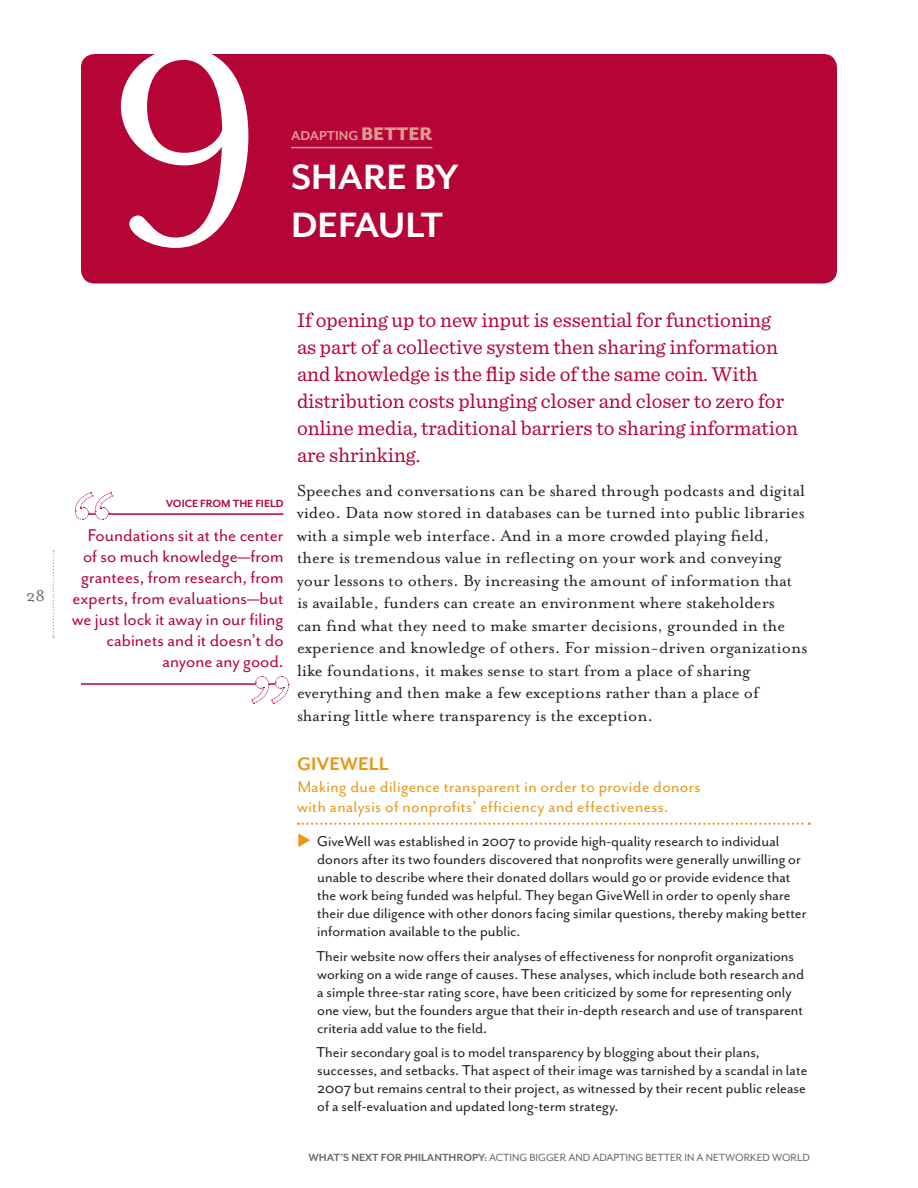
<style>
.page{position:relative;width:918px;height:1188px;background:#fff}
.page>*{position:absolute;margin:0;border:0;box-sizing:border-box;transform-origin:0 0}
.t1{font:315px "Mrs Eaves Roman";color:#fff}
.t2{font:700 40.5px/48.6px "Mr Eaves San OT";color:#fff}
.t3{font:21px/27px "Sentinel";color:#b50536}
.t4{font:700 21px "Mr Eaves San OT";color:#e89818}
.t5{font:19.5px/21px "Mr Eaves San OT";color:#b50536;text-align:right}
.t6{font:18.3px/22.5px "Mrs Eaves Roman";color:#231f20}
.t7{font:18px/19.5px "Mr Eaves San OT";letter-spacing:.02em;color:#e89818}
.t8{font:18px "Mrs Eaves Roman";color:#69696c}
.t9{font:16.5px/18px "Mr Eaves San OT";color:#231f20}
.t10{font:700 15px "Mr Eaves San OT";color:#de9994}
.t11{font:12px "Mr Eaves San OT";color:#69696c}
.t12{font:700 12px "Mr Eaves San OT";color:#b50536}
.s1{font-weight:800;font-size:21px}
.s2{font-weight:700}
</style>
<div class="page">
<svg style="left:52px;top:550px;width:2px;height:88px"></svg>
<div style="left:81px;top:54px;width:756px;height:230px;background:#b50536;border-radius:14px"></div>
<svg style="left:298px;top:823px;width:512px;height:2px"></svg>
<hr style="left:81px;top:513px;width:203px;height:2px;background:#b50536">
<hr style="left:81px;top:683px;width:203px;height:2px;background:#b50536">
<svg style="left:251px;top:676px;width:38px;height:28px"></svg>
<svg style="left:75px;top:492px;width:38px;height:28px"></svg>
<hr style="left:291px;top:147px;width:141px;height:1px;background:#de9994">
<p class="t8" style="left:26px;top:585px;width:20px">28</p>
<h1 class="t1" style="left:103px;top:-76px;width:167px">9</h1>
<p class="t10" style="left:291px;top:127px;width:143px">ADAPTING <span class="s1">BETTER</span></p>
<h2 class="t2" style="left:291px;top:152px;width:169px">SHARE BY<br>DEFAULT</h2>
<p class="t12" style="left:166px;top:496px;width:119px">VOICE FROM THE FIELD</p>
<p class="t5" style="left:72px;top:525px;width:213px">Foundations sit at the center of so much knowledge—from grantees, from research, from experts, from evaluations—but we just lock it away in our filing cabinets and it doesn’t do anyone any good.</p>
<p class="t3" style="left:297px;top:305px;width:502px">If opening up to new input is essential for functioning<br>as part of a collective system then sharing information and knowledge is the flip side of the same coin. With distribution costs plunging closer and closer to zero for online media, traditional barriers to sharing information are shrinking.</p>
<p class="t6" style="left:297px;top:479px;width:512px">Speeches and conversations can be shared through podcasts and digital video. Data now stored in databases can be turned into public libraries with a simple web interface. And in a more crowded playing field, there is tremendous value in reflecting on your work and conveying your lessons to others. By increasing the amount of information that is available, funders can create an environment where stakeholders<br>can find what they need to make smarter decisions, grounded in the experience and knowledge of others. For mission-driven organizations like foundations, it makes sense to start from a place of sharing everything and then make a few exceptions rather than a place of sharing little where transparency is the exception.</p>
<p class="t4" style="left:297px;top:752px;width:93px">GIVEWELL</p>
<p class="t7" style="left:297px;top:777px;width:405px">Making due diligence transparent in order to provide donors with analysis of nonprofits’ efficiency and effectiveness.</p>
<p class="t9" style="left:317px;top:832px;width:491px">GiveWell was established in 2007 to provide high-quality research to individual donors after its two founders discovered that nonprofits were generally unwilling or unable to describe where their donated dollars would go or provide evidence that the work being funded was helpful. They began GiveWell in order to openly share their due diligence with other donors facing similar questions, thereby making better information available to the public.</p>
<p class="t9" style="left:316px;top:947px;width:489px">Their website now offers their analyses of effectiveness for nonprofit organizations working on a wide range of causes. These analyses, which include both research and a simple three-star rating score, have been criticized by some for representing only one view, but the founders argue that their in-depth research and use of transparent criteria add value to the field.</p>
<p class="t9" style="left:316px;top:1044px;width:493px">Their secondary goal is to model transparency by blogging about their plans, successes, and setbacks. That aspect of their image was tarnished by a scandal in late 2007 but remains central to their project, as witnessed by their recent public release of a self-evaluation and updated long-term strategy.</p>
<p class="t11" style="left:308px;top:1151px;width:503px"><span class="s2">WHAT’S NEXT FOR PHILANTHROPY:</span> ACTING BIGGER AND ADAPTING BETTER IN A NETWORKED WORLD</p>
</div>
